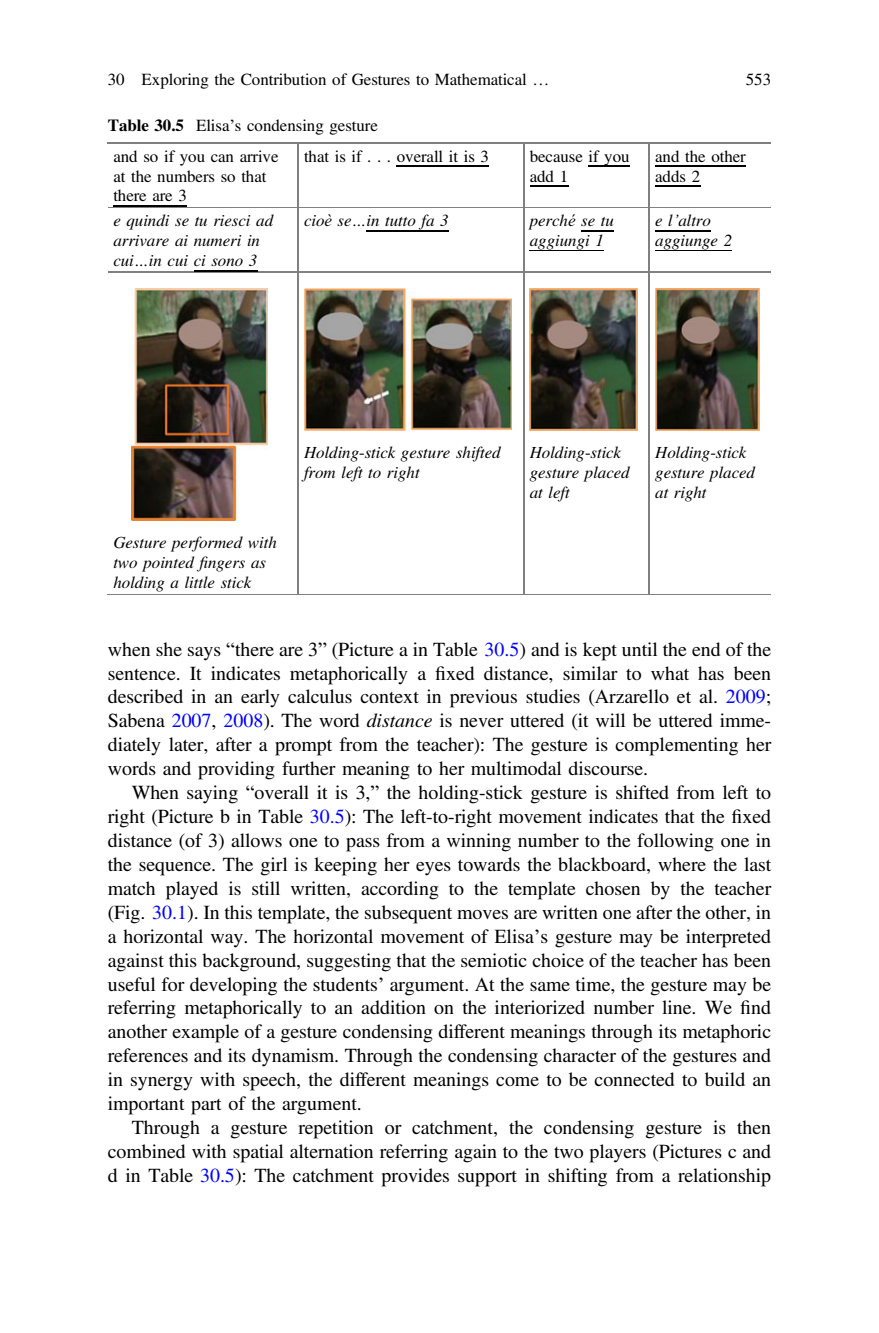
<style>
.page{position:relative;width:879px;height:1333px;background:#fff}
.page>*{position:absolute;margin:0;border:0;box-sizing:border-box;transform-origin:0 0}
.t1{font:20px/24px "Ldlkkg Wrmlxp Ggcrrf Adv TT5 ada 87 cc";color:#000;text-align:justify}
.t2{font:17px/20px "Flcstj Vhvdtg Fnydsv Adv T Tf 2 e 4 df 62.I";color:#000}
.t3{font:17px/20px "Ldlkkg Wrmlxp Ggcrrf Adv TT5 ada 87 cc";color:#000}
.s1{font-family:"Sblwws Ddlvkk Jlxmjq Adv TT3713 a 231"}
.s2{font-family:"Lbqwxy Fyfrbh Ssbwjw Adv T Teeee 58 d 9.B"}
.s3{font-family:"Jrhnpc Fdwfhh Gmqjbx Adv TT50 a 2 f 13 e.I"}
.s4{font-family:"Wtwdcv Sjhwvb Dlnwmm Adv T Tc 6 ee 16 d 2.I"}
.s5{font-family:"Bhjfld Syynyg Ggthtn Adv T Tf 2 e 4 df 62.I+fb"}
.s6{font-family:"Ldlkkg Wrmlxp Ggcrrf Adv TT5 ada 87 cc"}
.s7{color:#00f}
.s8{font-family:"Vbcvrx Pndhwn Ckdjlg Adv TT5 ada 87 cc+fb"}
.s9{font-family:"Flcstj Vhvdtg Fnydsv Adv T Tf 2 e 4 df 62.I"}
</style>
<div class="page">
<hr style="left:108px;top:143px;width:663px;height:1px;background:#808080">
<hr style="left:108px;top:594px;width:663px;height:1px;background:#808080">
<hr style="left:297px;top:144px;width:1px;height:64px;background:#808080">
<hr style="left:108px;top:207px;width:189px;height:1px;background:#808080">
<hr style="left:523px;top:144px;width:1px;height:64px;background:#808080">
<hr style="left:298px;top:207px;width:225px;height:1px;background:#808080">
<hr style="left:648px;top:144px;width:1px;height:64px;background:#808080">
<hr style="left:524px;top:207px;width:124px;height:1px;background:#808080">
<hr style="left:649px;top:207px;width:122px;height:1px;background:#808080">
<hr style="left:297px;top:208px;width:1px;height:65px;background:#808080">
<hr style="left:108px;top:272px;width:189px;height:1px;background:#808080">
<hr style="left:523px;top:208px;width:1px;height:65px;background:#808080">
<hr style="left:298px;top:272px;width:225px;height:1px;background:#808080">
<hr style="left:648px;top:208px;width:1px;height:65px;background:#808080">
<hr style="left:524px;top:272px;width:124px;height:1px;background:#808080">
<hr style="left:649px;top:272px;width:122px;height:1px;background:#808080">
<hr style="left:297px;top:273px;width:1px;height:321px;background:#808080">
<hr style="left:523px;top:273px;width:1px;height:321px;background:#808080">
<hr style="left:648px;top:273px;width:1px;height:321px;background:#808080">
<hr style="left:113px;top:205px;width:74px;height:1px;background:#000">
<hr style="left:397px;top:166px;width:92px;height:1px;background:#000">
<hr style="left:588px;top:166px;width:42px;height:1px;background:#000">
<hr style="left:530px;top:185px;width:38px;height:2px;background:#000">
<hr style="left:655px;top:166px;width:91px;height:1px;background:#000">
<hr style="left:655px;top:186px;width:45px;height:1px;background:#000">
<hr style="left:194px;top:270px;width:63px;height:1px;background:#000">
<hr style="left:366px;top:230px;width:83px;height:1px;background:#000">
<hr style="left:581px;top:230px;width:33px;height:1px;background:#000">
<hr style="left:530px;top:250px;width:74px;height:1px;background:#000">
<hr style="left:655px;top:230px;width:56px;height:1px;background:#000">
<hr style="left:655px;top:250px;width:77px;height:1px;background:#000">
<img style="left:132px;top:288px;width:135px;height:232px">
<img style="left:304px;top:288px;width:207px;height:142px">
<img style="left:530px;top:288px;width:107px;height:142px">
<img style="left:655px;top:288px;width:105px;height:142px">
<p class="t3" style="left:108px;top:71px;width:443px">30 Exploring the Contribution of Gestures to Mathematical <span class="s1">…</span></p>
<p class="t3" style="left:746px;top:71px;width:27px">553</p>
<p class="t3" style="left:113px;top:112px;width:266px;line-height:30.6px;text-indent:-6px"><span class="s2">Table 30.5</span> Elisa<span class="s1">’</span>s condensing gesture and so if you can arrive</p>
<p class="t3" style="left:113px;top:168px;width:154px">at the numbers so that there are 3</p>
<p class="t3" style="left:304px;top:148px;width:186px">that is if . . . overall it is 3</p>
<p class="t3" style="left:530px;top:148px;width:101px">because if you add 1</p>
<p class="t3" style="left:655px;top:148px;width:92px">and the other adds 2</p>
<p class="t2" style="left:113px;top:212px;width:161px">e quindi se tu riesci ad arrivare ai numeri in cui<span class="s3">…</span>in cui ci sono 3</p>
<p class="t2" style="left:304px;top:212px;width:146px">cio<span class="s4">è</span> se<span class="s3">…</span>in tutto fa 3</p>
<p class="t2" style="left:530px;top:212px;width:86px">perch<span class="s4">é</span> se tu aggiungi 1</p>
<p class="t2" style="left:655px;top:212px;width:78px">e l<span class="s3">’</span>altro aggiunge 2</p>
<p class="t2" style="left:113px;top:534px;width:165px">Gesture performed with two pointed <span class="s5">fi</span>ngers as holding a little stick</p>
<p class="t2" style="left:304px;top:444px;width:198px">Holding<span class="s6">-</span>stick gesture shifted from left to right</p>
<p class="t2" style="left:530px;top:444px;width:101px">Holding<span class="s6">-</span>stick gesture placed at left</p>
<p class="t2" style="left:655px;top:444px;width:101px">Holding<span class="s6">-</span>stick gesture placed at right</p>
<p class="t1" style="left:108px;top:639px;width:665px">when she says <span class="s1">“</span>there are 3<span class="s1">”</span> (Picture a in Table <span class="s7">30.5</span>) and is kept until the end of the sentence. It indicates metaphorically a <span class="s8">fi</span>xed distance, similar to what has been described in an early calculus context in previous studies (Arzarello et al. <span class="s7">2009</span>; Sabena <span class="s7">2007</span>, <span class="s7">2008</span>). The word <span class="s9">distance</span> is never uttered (it will be uttered imme&shy;diately later, after a prompt from the teacher): The gesture is complementing her words and providing further meaning to her multimodal discourse.</p>
<p class="t1" style="left:108px;top:782px;width:665px;text-indent:24px">When saying <span class="s1">“</span>overall it is 3,<span class="s1">”</span> the holding-stick gesture is shifted from left to right (Picture b in Table <span class="s7">30.5</span>): The left-to-right movement indicates that the <span class="s8">fi</span>xed distance (of 3) allows one to pass from a winning number to the following one in the sequence. The girl is keeping her eyes towards the blackboard, where the last match played is still written, according to the template chosen by the teacher (Fig. <span class="s7">30.1</span>). In this template, the subsequent moves are written one after the other, in a horizontal way. The horizontal movement of Elisa<span class="s1">’</span>s gesture may be interpreted against this background, suggesting that the semiotic choice of the teacher has been useful for developing the students<span class="s1">’</span> argument. At the same time, the gesture may be referring metaphorically to an addition on the interiorized number line. We <span class="s8">fi</span>nd another example of a gesture condensing different meanings through its metaphoric references and its dynamism. Through the condensing character of the gestures and in synergy with speech, the different meanings come to be connected to build an important part of the argument.</p>
<p class="t1" style="left:108px;top:1117px;width:665px;text-indent:24px">Through a gesture repetition or catchment, the condensing gesture is then combined with spatial alternation referring again to the two players (Pictures c and d in Table <span class="s7">30.5</span>): The catchment provides support in shifting from a relationship</p>
</div>
